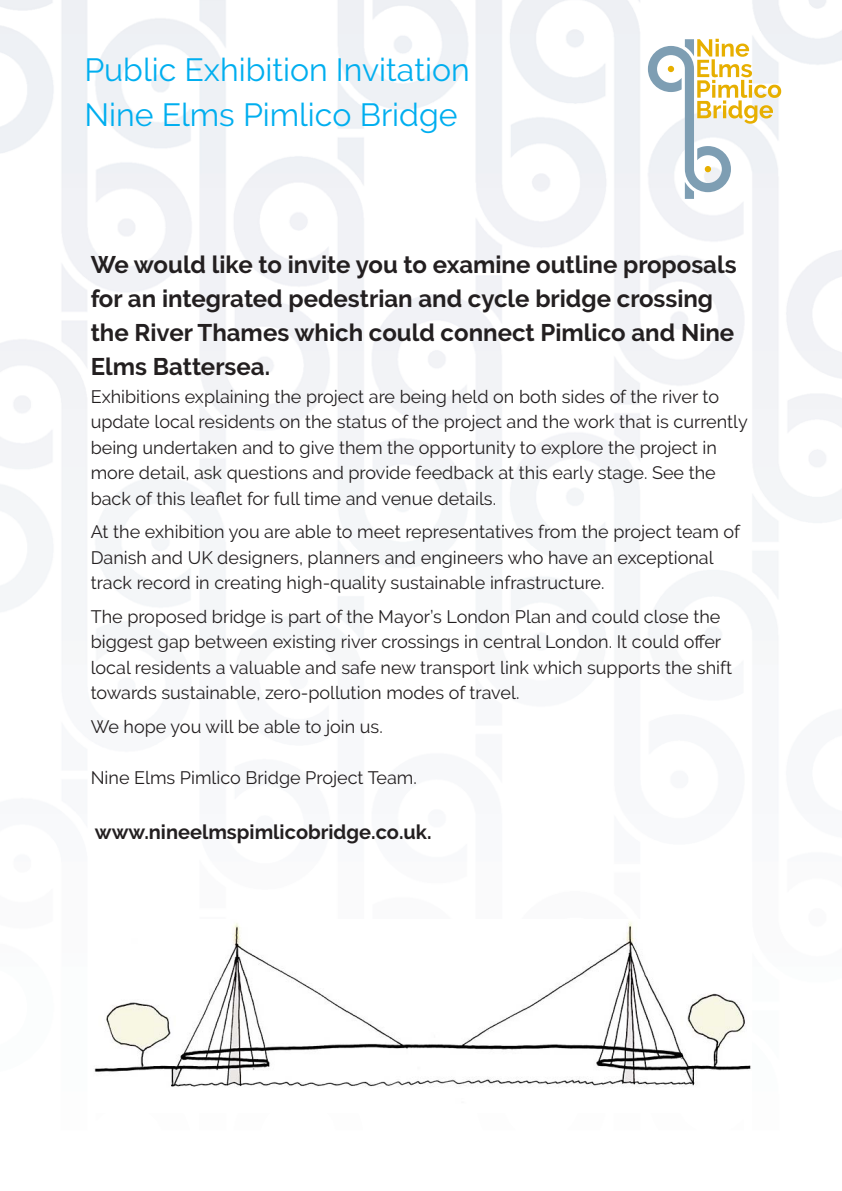
<style>
.page{position:relative;width:842px;height:1191px;background:#fff}
.page>*{position:absolute;margin:0;border:0;box-sizing:border-box;transform-origin:0 0}
.t1{font:32px/45px "Raleway";color:#00aeef}
.t2{font:700 24px/33.8px "Raleway";color:#231f20}
.t3{font:700 20px "Raleway";color:#231f20}
.t4{font:18px/25.4px "Raleway";color:#231f20}
</style>
<div class="page">
<svg style="left:648px;top:39px;width:133px;height:159px"></svg>
<img style="left:93px;top:920px;width:658px;height:183px">
<h1 class="t1" style="left:84px;top:50px;width:387px">Public Exhibition Invitation<br>Nine Elms Pimlico Bridge</h1>
<h2 class="t2" style="left:91px;top:250px;width:647px">We would like to invite you to examine outline proposals for an integrated pedestrian and cycle bridge crossing the River Thames which could connect Pimlico and Nine Elms Battersea.</h2>
<p class="t4" style="left:91px;top:386px;width:658px">Exhibitions explaining the project are being held on both sides of the river to update local residents on the status of the project and the work that is currently being undertaken and to give them the opportunity to explore the project in more detail, ask questions and provide feedback at this early stage. See the back of this leaflet for full time and venue details.</p>
<p class="t4" style="left:91px;top:521px;width:651px">At the exhibition you are able to meet representatives from the project team of<br>Danish and UK designers, planners and engineers who have an exceptional track record in creating high-quality sustainable infrastructure.</p>
<p class="t4" style="left:91px;top:605px;width:643px">The proposed bridge is part of the Mayor’s London Plan and could close the biggest gap between existing river crossings in central London. It could offer local residents a valuable and safe new transport link which supports the shift towards sustainable, zero-pollution modes of travel.</p>
<p class="t4" style="left:91px;top:715px;width:294px">We hope you will be able to join us.</p>
<p class="t4" style="left:91px;top:766px;width:328px">Nine Elms Pimlico Bridge Project Team.</p>
<p class="t3" style="left:95px;top:824px;width:338px">www.nineelmspimlicobridge.co.uk.</p>
</div>
